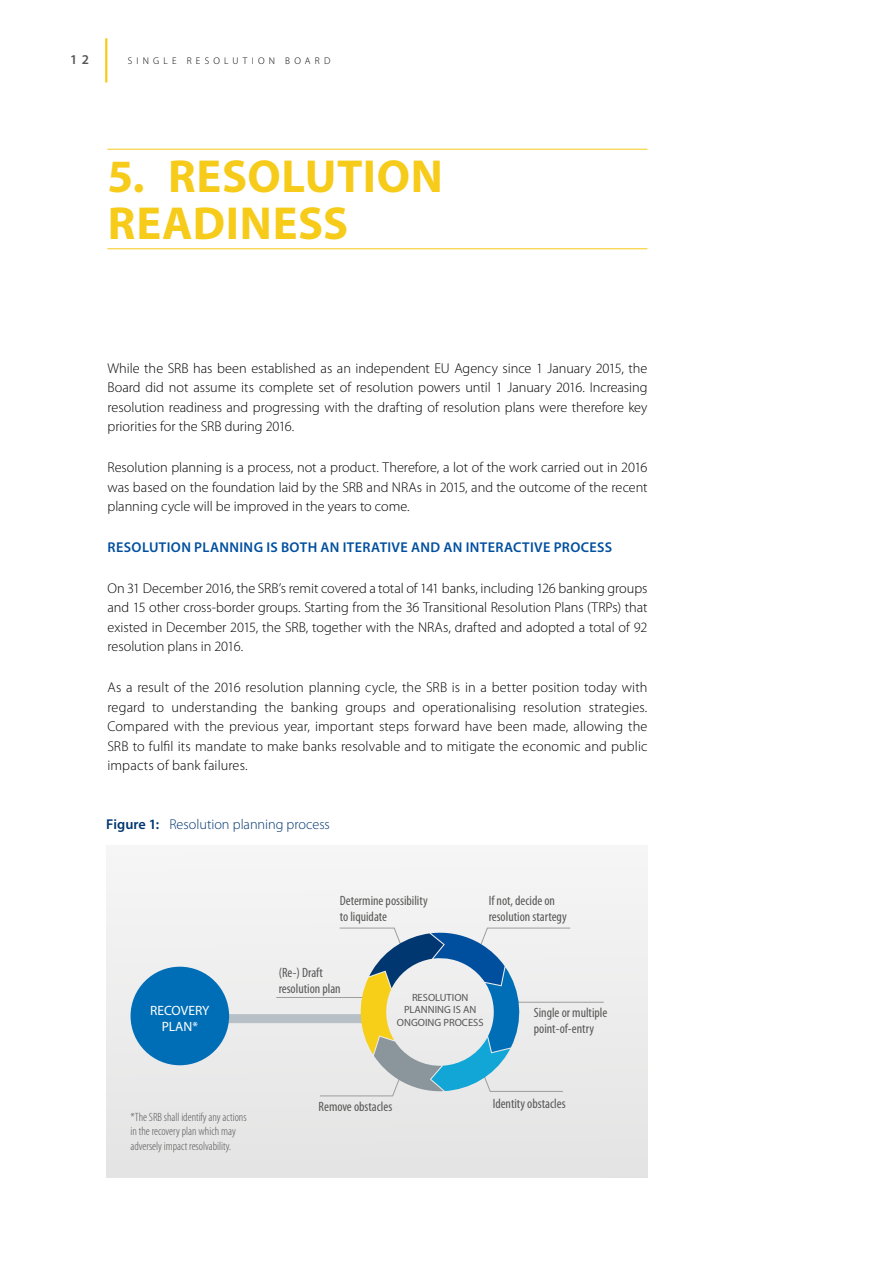
<style>
.page{position:relative;width:893px;height:1263px;background:#fff}
.page>*{position:absolute;margin:0;border:0;box-sizing:border-box;transform-origin:0 0}
.t1{font:700 46.5px/46.5px "Myriad Pro";letter-spacing:.015em;color:#f6cb1a}
.body{font:300 14.25px/19.5px "Myriad Pro";color:#000;text-align:justify}
.body-2{font:600 14.25px "Myriad Pro";letter-spacing:.025em;color:#004f9f}
.None-2{font:300 14.25px "Myriad Pro";color:#00366f}
.t2{font:condensed 13.5px/16.2px "Myriad Pro";color:#575756}
.t3{font:13.5px/16.2px "Myriad Pro";color:#fff;text-align:center}
.t4{font:600 13.5px "Myriad Pro";color:#575756}
.t5{font:300 condensed 12px/14.4px "Myriad Pro";color:#575756}
.t6{font:10.5px/12.6px "Myriad Pro";color:#575756;text-align:center}
.t7{font:300 9.75px "Myriad Pro";letter-spacing:.435em;color:#000}
.s1{font-weight:600}
</style>
<div class="page">
<hr style="left:105px;top:38px;width:2px;height:44px;background:#f6cb1a">
<hr style="left:107px;top:149px;width:540px;height:1px;background:#f6cb1a">
<hr style="left:107px;top:248px;width:540px;height:1px;background:#f6cb1a">
<div style="left:106px;top:845px;width:541px;height:333px;background:#ededed"></div>
<div style="left:216px;top:1014px;width:161px;height:9px;background:#b6c0c6"></div>
<div style="left:131px;top:967px;width:98px;height:98px;background:#006eb7;border-radius:50%"></div>
<hr style="left:510px;top:1002px;width:94px;height:1px;background:#9d9d9c">
<hr style="left:276px;top:997px;width:94px;height:1px;background:#9d9d9c">
<svg style="left:320px;top:927px;width:251px;height:170px"></svg>
<p class="t4" style="left:70px;top:52px;width:21px">1 2</p>
<p class="t7" style="left:128px;top:55px;width:204px">SINGLE RESOLUTION BOARD</p>
<p class="t1" style="left:107px;top:154px;width:337px">5. RESOLUTION<br>READINESS</p>
<p class="body" style="left:107px;top:359px;width:542px">While the SRB has been established as an independent EU Agency since 1 January 2015, the Board did not assume its complete set of resolution powers until 1 January 2016. Increasing resolution readiness and progressing with the drafting of resolution plans were therefore key priorities for the SRB during 2016.</p>
<p class="body" style="left:107px;top:458px;width:542px">Resolution planning is a process, not a product. Therefore, a lot of the work carried out in 2016 was based on the foundation laid by the SRB and NRAs in 2015, and the outcome of the recent planning cycle will be improved in the years to come.</p>
<p class="body-2" style="left:108px;top:539px;width:506px">RESOLUTION PLANNING IS BOTH AN ITERATIVE AND AN INTERACTIVE PROCESS</p>
<p class="body" style="left:107px;top:578px;width:542px">On 31 December 2016, the SRB’s remit covered a total of 141 banks, including 126 banking groups and 15 other cross-border groups. Starting from the 36 Transitional Resolution Plans (TRPs) that existed in December 2015, the SRB, together with the NRAs, drafted and adopted a total of 92 resolution plans in 2016.</p>
<p class="body" style="left:107px;top:678px;width:542px">As a result of the 2016 resolution planning cycle, the SRB is in a better position today with regard to understanding the banking groups and operationalising resolution strategies.<br>Compared with the previous year, important steps forward have been made, allowing the SRB to fulfil its mandate to make banks resolvable and to mitigate the economic and public impacts of bank failures.</p>
<p class="None-2" style="left:106px;top:816px;width:225px"><span class="s1">Figure 1:</span> Resolution planning process</p>
<p class="t2" style="left:340px;top:893px;width:89px">Determine possibility to liquidate</p>
<p class="t2" style="left:489px;top:893px;width:79px">If not, decide on resolution startegy</p>
<p class="t3" style="left:150px;top:1003px;width:61px">RECOVERY<br>PLAN*</p>
<p class="t5" style="left:131px;top:1110px;width:118px">*The SRB shall identify any actions in the recovery plan which may adversely impact resolvability.</p>
<p class="t2" style="left:279px;top:964px;width:64px">(Re-) Draft resolution plan</p>
<p class="t6" style="left:397px;top:991px;width:88px">RESOLUTION<br>PLANNING IS AN<br>ONGOING PROCESS</p>
<p class="t2" style="left:534px;top:1005px;width:75px">Single or multiple point-of-entry</p>
<p class="t2" style="left:319px;top:1099px;width:75px">Remove obstacles</p>
<p class="t2" style="left:493px;top:1096px;width:74px">Identity obstacles</p>
</div>
